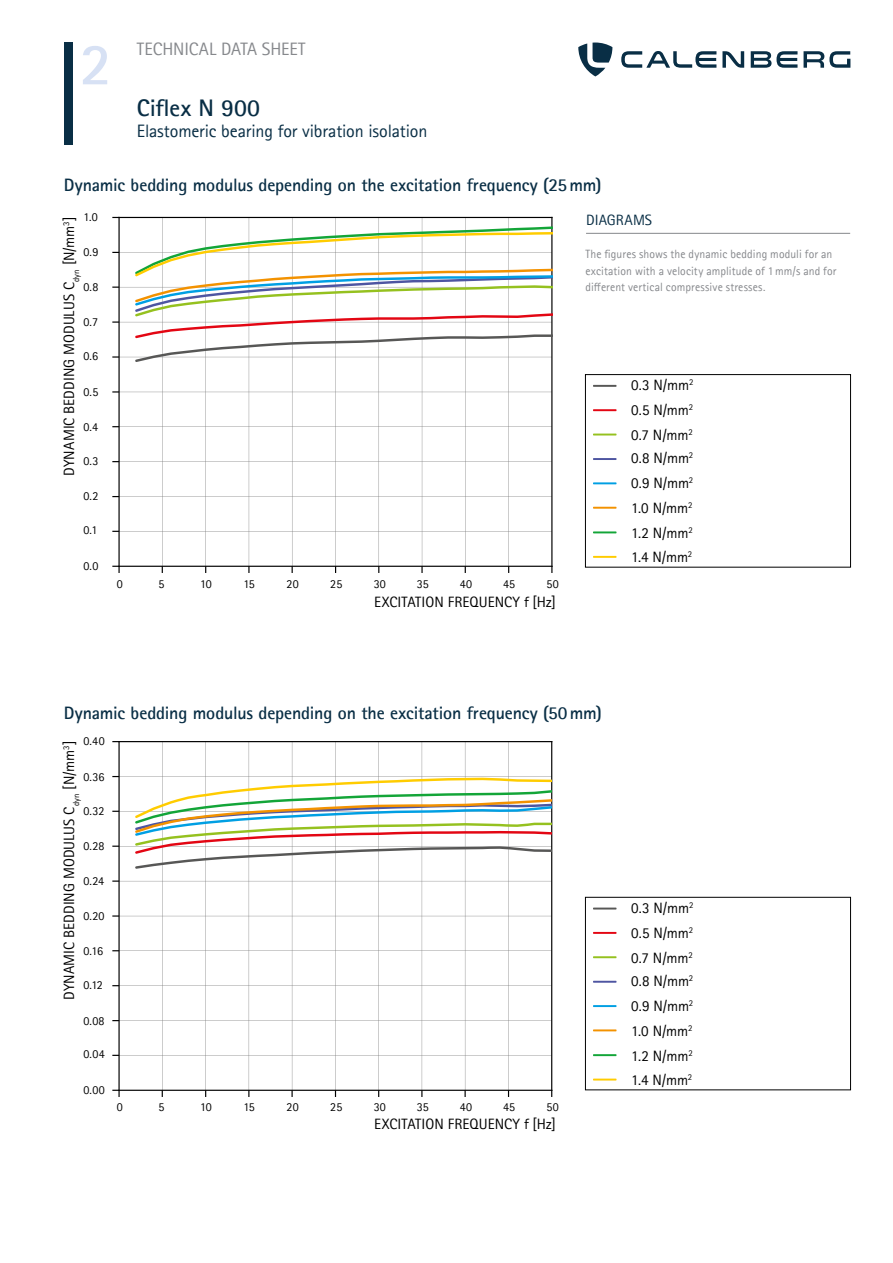
<style>
.page{position:relative;width:893px;height:1263px;background:#fff}
.page>*{position:absolute;margin:0;border:0;box-sizing:border-box;transform-origin:0 0}
.t1{font:700 59.55px "Rotis Sans Serif Pro";color:#d7e1f4}
.t2{font:700 24px "Rotis Sans Serif Pro";color:#092e45}
.t3{font:700 18px "Rotis Sans Serif Pro";letter-spacing:-.01em;color:#092e45}
.t4{font:18px "Rotis Sans Serif Pro";letter-spacing:-.01em;color:#092e45}
.t5{font:18px "Rotis Sans Serif Pro";letter-spacing:-.005em;color:#86888c}
.t6{font:15px "Rotis Sans Serif Pro";color:#000}
.t7{font:15px "Rotis Sans Serif Pro";letter-spacing:.005em;color:#092e45}
.t8{font:12px/16.5px "Rotis Sans Serif Pro";letter-spacing:.01em;color:#86888c}
.t9{font:12px "Rotis Sans Serif Pro";letter-spacing:.01em;color:#000}
</style>
<div class="page">
<div style="left:64px;top:43px;width:8px;height:102px;background:#092e45"></div>
<svg style="left:621px;top:51px;width:229px;height:17px"></svg>
<svg style="left:578px;top:43px;width:34px;height:33px"></svg>
<hr style="left:593px;top:458px;width:23px;height:2px;background:#4e55a1">
<hr style="left:593px;top:981px;width:23px;height:2px;background:#4e55a1">
<hr style="left:593px;top:385px;width:23px;height:2px;background:#575756">
<hr style="left:593px;top:907px;width:23px;height:2px;background:#575756">
<hr style="left:593px;top:482px;width:23px;height:2px;background:#009fe3">
<hr style="left:593px;top:1005px;width:23px;height:2px;background:#009fe3">
<hr style="left:593px;top:409px;width:23px;height:2px;background:#e30613">
<hr style="left:593px;top:932px;width:23px;height:2px;background:#e30613">
<hr style="left:593px;top:507px;width:23px;height:2px;background:#f39200">
<hr style="left:593px;top:1029px;width:23px;height:2px;background:#f39200">
<hr style="left:593px;top:531px;width:23px;height:2px;background:#13a538">
<hr style="left:593px;top:1054px;width:23px;height:2px;background:#13a538">
<hr style="left:593px;top:556px;width:23px;height:2px;background:#fc0">
<hr style="left:593px;top:1078px;width:23px;height:2px;background:#fc0">
<svg style="left:593px;top:434px;width:23px;height:1px"></svg>
<hr style="left:593px;top:956px;width:23px;height:2px;background:#95c11f">
<div style="left:585px;top:374px;width:266px;height:193px;border:1px solid #000"></div>
<div style="left:585px;top:897px;width:266px;height:193px;border:1px solid #000"></div>
<svg style="left:120px;top:218px;width:431px;height:348px"></svg>
<hr style="left:118px;top:566px;width:434px;height:1px;background:#000">
<hr style="left:118px;top:217px;width:434px;height:1px;background:#000">
<svg style="left:421px;top:566px;width:2px;height:7px"></svg>
<svg style="left:248px;top:566px;width:2px;height:7px"></svg>
<hr style="left:551px;top:217px;width:1px;height:350px;background:#000">
<hr style="left:118px;top:217px;width:2px;height:350px;background:#000">
<svg style="left:112px;top:566px;width:8px;height:7px"></svg>
<svg style="left:112px;top:391px;width:7px;height:2px"></svg>
<svg style="left:112px;top:356px;width:7px;height:2px"></svg>
<svg style="left:112px;top:321px;width:7px;height:2px"></svg>
<svg style="left:135px;top:225px;width:417px;height:137px"></svg>
<svg style="left:120px;top:742px;width:431px;height:348px"></svg>
<hr style="left:118px;top:1090px;width:434px;height:1px;background:#000">
<hr style="left:118px;top:741px;width:434px;height:1px;background:#000">
<svg style="left:464px;top:1090px;width:2px;height:7px"></svg>
<svg style="left:291px;top:1090px;width:2px;height:7px"></svg>
<hr style="left:551px;top:741px;width:1px;height:350px;background:#000">
<hr style="left:118px;top:741px;width:2px;height:350px;background:#000">
<svg style="left:112px;top:1090px;width:8px;height:7px"></svg>
<svg style="left:112px;top:915px;width:7px;height:2px"></svg>
<svg style="left:112px;top:880px;width:7px;height:2px"></svg>
<svg style="left:112px;top:845px;width:7px;height:2px"></svg>
<svg style="left:135px;top:778px;width:417px;height:91px"></svg>
<hr style="left:586px;top:233px;width:264px;height:1px;background:#86888c">
<h1 class="t1" style="left:80px;top:26px;width:34px">2</h1>
<p class="t5" style="left:137px;top:38px;width:170px">TECHNICAL DATA SHEET</p>
<h2 class="t2" style="left:137px;top:92px;width:125px">Ciflex N 900</h2>
<p class="t4" style="left:137px;top:121px;width:292px">Elastomeric bearing for vibration isolation</p>
<p class="t3" style="left:64px;top:174px;width:539px">Dynamic bedding modulus depending on the excitation frequency (25mm)</p>
<p class="t6" style="left:60px;top:476px;width:260px;rotate:-90deg">DYNAMIC BEDDING MODULUS C<sub>dyn</sub> [N/mm<sup>3</sup>]</p>
<p class="t9" style="left:83px;top:210px;width:16px">1.0</p>
<p class="t7" style="left:586px;top:212px;width:68px">DIAGRAMS</p>
<p class="t9" style="left:83px;top:245px;width:17px">0.9</p>
<p class="t8" style="left:585px;top:246px;width:253px">The figures shows the dynamic bedding moduli for an excitation with a velocity amplitude of 1mm/s and for different vertical compressive stresses.</p>
<p class="t9" style="left:83px;top:280px;width:17px">0.8</p>
<p class="t9" style="left:83px;top:315px;width:16px">0.7</p>
<p class="t9" style="left:83px;top:349px;width:16px">0.6</p>
<p class="t6" style="left:631px;top:376px;width:64px">0.3 N/mm<sup>2</sup></p>
<p class="t9" style="left:83px;top:385px;width:17px">0.5</p>
<p class="t6" style="left:631px;top:401px;width:64px">0.5 N/mm<sup>2</sup></p>
<p class="t9" style="left:83px;top:419px;width:16px">0.4</p>
<p class="t6" style="left:631px;top:426px;width:63px">0.7 N/mm<sup>2</sup></p>
<p class="t6" style="left:631px;top:449px;width:64px">0.8 N/mm<sup>2</sup></p>
<p class="t9" style="left:83px;top:454px;width:17px">0.3</p>
<p class="t9" style="left:83px;top:489px;width:17px">0.2</p>
<p class="t9" style="left:83px;top:523px;width:16px">0.1</p>
<p class="t9" style="left:83px;top:559px;width:16px">0.0</p>
<p class="t9" style="left:117px;top:576px;width:7px">0</p>
<p class="t9" style="left:158px;top:576px;width:7px">5</p>
<p class="t9" style="left:200px;top:576px;width:13px">10</p>
<p class="t9" style="left:243px;top:576px;width:13px">15</p>
<p class="t9" style="left:287px;top:576px;width:14px">20</p>
<p class="t9" style="left:330px;top:576px;width:14px">25</p>
<p class="t9" style="left:374px;top:576px;width:14px">30</p>
<p class="t9" style="left:417px;top:576px;width:14px">35</p>
<p class="t9" style="left:460px;top:576px;width:14px">40</p>
<p class="t9" style="left:503px;top:576px;width:14px">45</p>
<p class="t9" style="left:546px;top:576px;width:14px">50</p>
<p class="t6" style="left:374px;top:593px;width:183px">EXCITATION FREQUENCY f [Hz]</p>
<p class="t6" style="left:631px;top:475px;width:64px">0.9 N/mm<sup>2</sup></p>
<p class="t6" style="left:631px;top:499px;width:63px">1.0 N/mm<sup>2</sup></p>
<p class="t6" style="left:631px;top:524px;width:63px">1.2 N/mm<sup>2</sup></p>
<p class="t6" style="left:631px;top:548px;width:63px">1.4 N/mm<sup>2</sup></p>
<p class="t3" style="left:64px;top:701px;width:540px">Dynamic bedding modulus depending on the excitation frequency (50mm)</p>
<p class="t6" style="left:60px;top:1000px;width:260px;rotate:-90deg">DYNAMIC BEDDING MODULUS C<sub>dyn</sub> [N/mm<sup>3</sup>]</p>
<p class="t9" style="left:83px;top:734px;width:23px">0.40</p>
<p class="t9" style="left:83px;top:770px;width:23px">0.36</p>
<p class="t9" style="left:83px;top:804px;width:23px">0.32</p>
<p class="t9" style="left:83px;top:839px;width:23px">0.28</p>
<p class="t9" style="left:83px;top:874px;width:22px">0.24</p>
<p class="t9" style="left:83px;top:909px;width:23px">0.20</p>
<p class="t9" style="left:83px;top:943px;width:21px">0.16</p>
<p class="t9" style="left:83px;top:978px;width:21px">0.12</p>
<p class="t9" style="left:83px;top:1014px;width:23px">0.08</p>
<p class="t9" style="left:83px;top:1047px;width:23px">0.04</p>
<p class="t9" style="left:83px;top:1083px;width:23px">0.00</p>
<p class="t9" style="left:117px;top:1099px;width:7px">0</p>
<p class="t9" style="left:158px;top:1099px;width:7px">5</p>
<p class="t9" style="left:200px;top:1099px;width:13px">10</p>
<p class="t9" style="left:243px;top:1099px;width:13px">15</p>
<p class="t9" style="left:287px;top:1099px;width:14px">20</p>
<p class="t9" style="left:330px;top:1099px;width:14px">25</p>
<p class="t9" style="left:374px;top:1099px;width:14px">30</p>
<p class="t9" style="left:417px;top:1099px;width:14px">35</p>
<p class="t9" style="left:460px;top:1099px;width:14px">40</p>
<p class="t9" style="left:503px;top:1099px;width:14px">45</p>
<p class="t9" style="left:546px;top:1099px;width:14px">50</p>
<p class="t6" style="left:374px;top:1115px;width:183px">EXCITATION FREQUENCY f [Hz]</p>
<p class="t6" style="left:631px;top:899px;width:64px">0.3 N/mm<sup>2</sup></p>
<p class="t6" style="left:631px;top:924px;width:64px">0.5 N/mm<sup>2</sup></p>
<p class="t6" style="left:631px;top:949px;width:63px">0.7 N/mm<sup>2</sup></p>
<p class="t6" style="left:631px;top:972px;width:64px">0.8 N/mm<sup>2</sup></p>
<p class="t6" style="left:631px;top:997px;width:64px">0.9 N/mm<sup>2</sup></p>
<p class="t6" style="left:631px;top:1022px;width:63px">1.0 N/mm<sup>2</sup></p>
<p class="t6" style="left:631px;top:1047px;width:63px">1.2 N/mm<sup>2</sup></p>
<p class="t6" style="left:631px;top:1071px;width:63px">1.4 N/mm<sup>2</sup></p>
</div>
